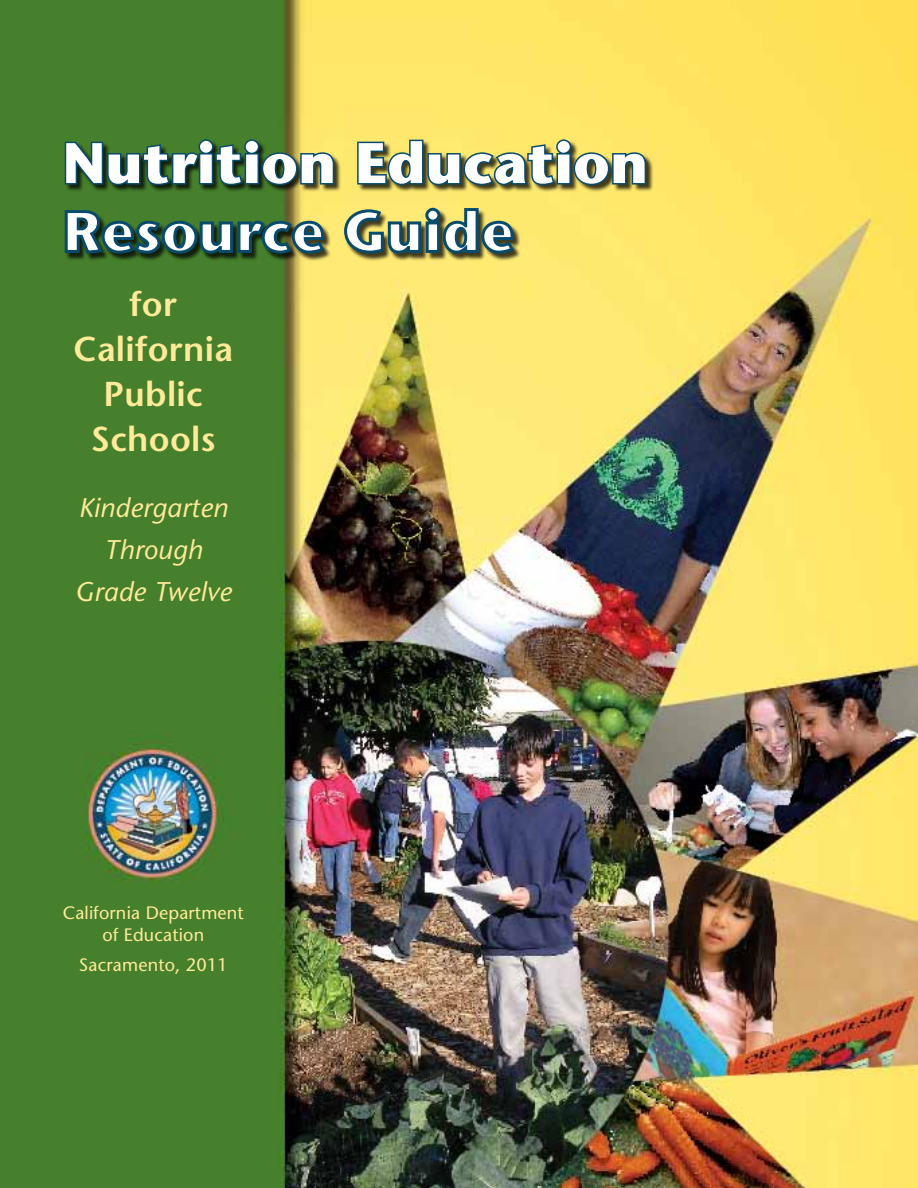
<style>
.page{position:relative;width:918px;height:1188px;background:#fff}
.page>*{position:absolute;margin:0;border:0;box-sizing:border-box;transform-origin:0 0}
.t1{font:700 57px/68.4px "Stone Sans";letter-spacing:.01em;color:#fff}
.t2{font:600 34.5px/45px "Stone Sans";letter-spacing:.01em;color:#ffea99;text-align:center}
.t3{font:italic 27px/42px "Stone Sans";letter-spacing:.01em;color:#ffea99;text-align:center}
.t4{font:18px/22.5px "Stone Sans";letter-spacing:.01em;color:#ffea99;text-align:center}
</style>
<div class="page">
<img style="left:0;top:0;width:918px;height:1188px">
<div style="left:65px;top:140px;width:589px;height:121px;background:#000;opacity:.75"></div>
<svg style="left:63px;top:138px;width:273px;height:49px;background:#2f5637"></svg>
<svg style="left:356px;top:138px;width:292px;height:49px;background:#767f50"></svg>
<svg style="left:63px;top:209px;width:264px;height:46px;background:#2e5637"></svg>
<svg style="left:343px;top:206px;width:173px;height:49px;background:#778053"></svg>
<h1 class="t1" style="left:63px;top:129px;width:587px">Nutrition Education<br>Resource Guide</h1>
<h1 class="t2" style="left:74px;top:282px;width:161px">for<br>California<br>Public<br>Schools</h1>
<h2 class="t3" style="left:75px;top:487px;width:158px">Kindergarten<br>Through<br>Grade Twelve</h2>
<h3 class="t4" style="left:63px;top:901px;width:182px">California Department of Education</h3>
<h3 class="t4" style="left:79px;top:953px;width:150px">Sacramento, 2011</h3>
</div>
